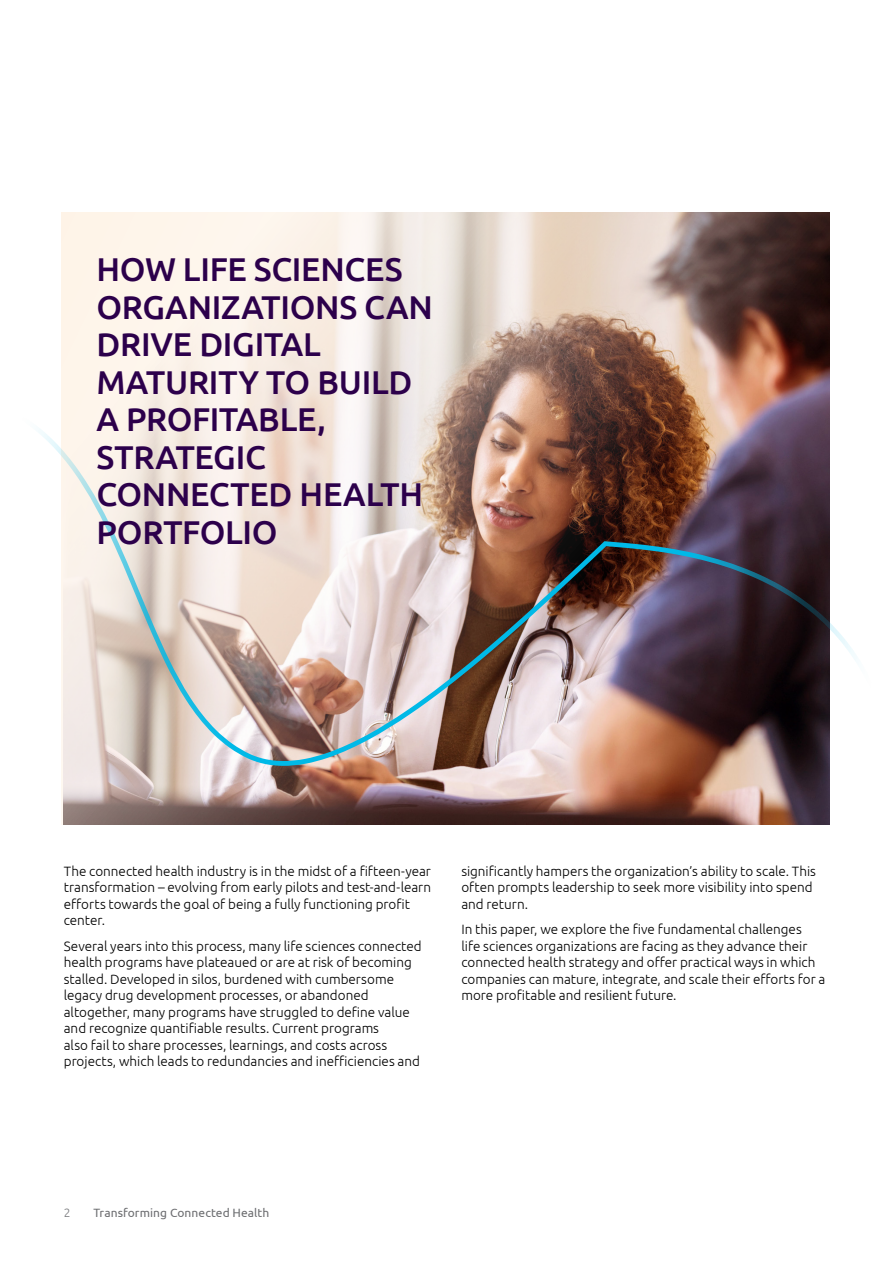
<style>
.page{position:relative;width:893px;height:1263px;background:#fff}
.page>*{position:absolute;margin:0;border:0;box-sizing:border-box;transform-origin:0 0}
.t1{font:500 33px/37.5px "Ubuntu";letter-spacing:-.005em;color:#2c004b}
.t2{font:300 13.5px/16.5px "Ubuntu";color:#000}
.t3{font:12px "Ubuntu";letter-spacing:.005em;color:#6d6e71}
.t4{font:300 12px "Ubuntu";color:#77787b}
</style>
<div class="page">
<img style="left:64px;top:213px;width:765px;height:612px">
<img style="left:38px;top:401px;width:819px;height:365px">
<h1 class="t1" style="left:97px;top:250px;width:338px">HOW LIFE SCIENCES<br>ORGANIZATIONS CAN<br>DRIVE DIGITAL<br>MATURITY TO BUILD<br>A PROFITABLE,<br>STRATEGIC<br>CONNECTED HEALTH<br>PORTFOLIO</h1>
<p class="t2" style="left:64px;top:862px;width:369px">The connected health industry is in the midst of a fifteen-year transformation – evolving from early pilots and test-and-learn efforts towards the goal of being a fully functioning profit center.</p>
<p class="t2" style="left:64px;top:937px;width:359px">Several years into this process, many life sciences connected health programs have plateaued or are at risk of becoming stalled. Developed in silos, burdened with cumbersome legacy drug development processes, or abandoned altogether, many programs have struggled to define value and recognize quantifiable results. Current programs<br>also fail to share processes, learnings, and costs across projects, which leads to redundancies and inefficiencies and</p>
<p class="t2" style="left:461px;top:862px;width:356px">significantly hampers the organization’s ability to scale. This often prompts leadership to seek more visibility into spend and return.</p>
<p class="t2" style="left:461px;top:921px;width:366px">In this paper, we explore the five fundamental challenges<br>life sciences organizations are facing as they advance their connected health strategy and offer practical ways in which companies can mature, integrate, and scale their efforts for a more profitable and resilient future.</p>
<p class="t4" style="left:64px;top:1205px;width:8px">2</p>
<p class="t3" style="left:94px;top:1205px;width:177px">Transforming Connected Health</p>
</div>
